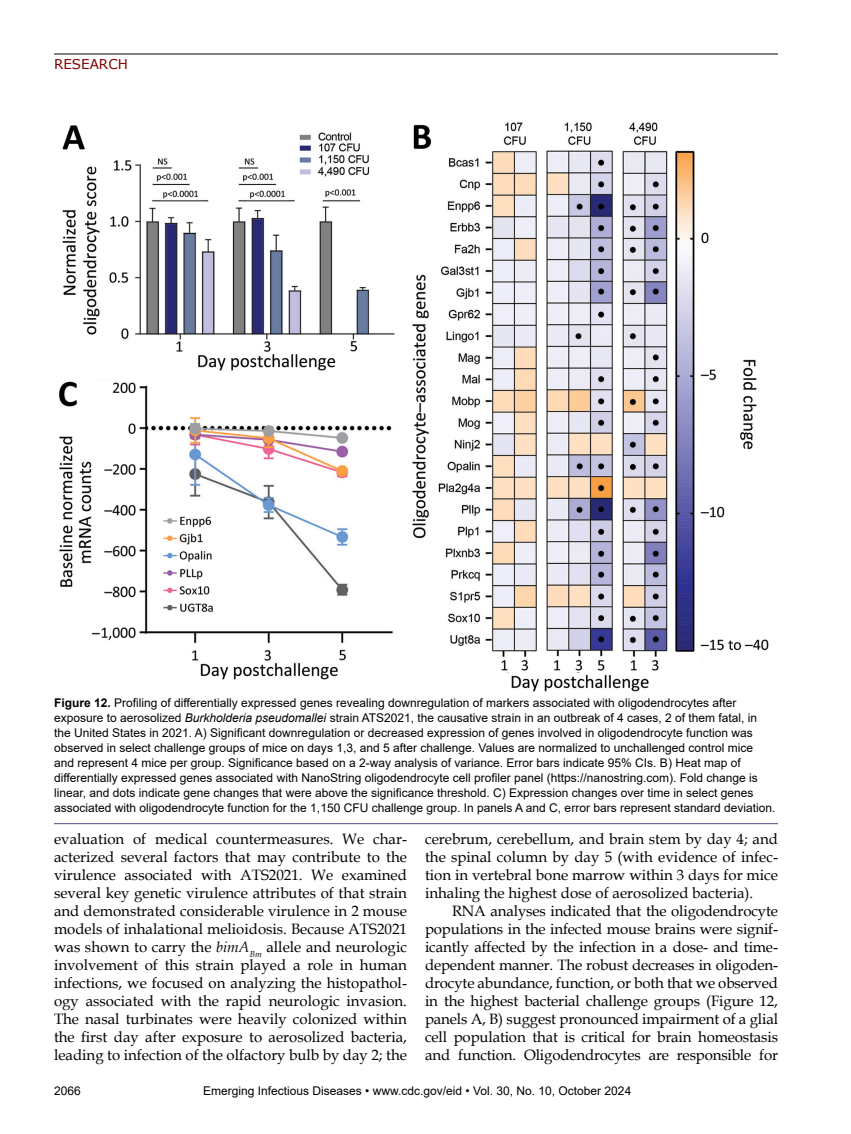
<style>
.page{position:relative;width:851px;height:1134px;background:#fff}
.page>*{position:absolute;margin:0;border:0;box-sizing:border-box;transform-origin:0 0}
.t1{font:15px/18px "Book Antiqua";color:#000;text-align:justify}
.t2{font:13.5px "Verdana";color:#820200}
.t3{font:12px/15px "Arial";color:#000}
.s1{font-weight:700}
.s2{font-style:italic}
</style>
<div class="page">
<hr style="left:54px;top:54px;width:724px;height:1px;background:#000">
<img style="left:59px;top:122px;width:710px;height:570px">
<hr style="left:54px;top:823px;width:724px;height:1px;background:#5a408e">
<p class="t2" style="left:54px;top:55px;width:75px">RESEARCH</p>
<p class="t3" style="left:54px;top:696px;width:723px"><span class="s1">Figure 12.</span> Profiling of differentially expressed genes revealing downregulation of markers associated with oligodendrocytes after exposure to aerosolized <span class="s2">Burkholderia pseudomallei</span> strain ATS2021, the causative strain in an outbreak of 4 cases, 2 of them fatal, in the United States in 2021. A) Significant downregulation or decreased expression of genes involved in oligodendrocyte function was observed in select challenge groups of mice on days 1,3, and 5 after challenge. Values are normalized to unchallenged control mice and represent 4 mice per group. Significance based on a 2-way analysis of variance. Error bars indicate 95% CIs. B) Heat map of differentially expressed genes associated with NanoString oligodendrocyte cell profiler panel (https://nanostring.com). Fold change is linear, and dots indicate gene changes that were above the significance threshold. C) Expression changes over time in select genes associated with oligodendrocyte function for the 1,150 CFU challenge group. In panels A and C, error bars represent standard deviation.</p>
<p class="t1" style="left:54px;top:829px;width:354px">evaluation of medical countermeasures. We char&shy;acterized several factors that may contribute to the virulence associated with ATS2021. We examined several key genetic virulence attributes of that strain and demonstrated considerable virulence in 2 mouse models of inhalational melioidosis. Because ATS2021 was shown to carry the <span class="s2">bimA</span><sub>Bm</sub> allele and neurologic involvement of this strain played a role in human infections, we focused on analyzing the histopathol&shy;ogy associated with the rapid neurologic invasion.<br>The nasal turbinates were heavily colonized within the first day after exposure to aerosolized bacteria, leading to infection of the olfactory bulb by day 2; the</p>
<p class="t1" style="left:425px;top:829px;width:354px">cerebrum, cerebellum, and brain stem by day 4; and the spinal column by day 5 (with evidence of infec&shy;tion in vertebral bone marrow within 3 days for mice inhaling the highest dose of aerosolized bacteria).</p>
<p class="t1" style="left:425px;top:901px;width:354px;text-indent:27px">RNA analyses indicated that the oligodendrocyte populations in the infected mouse brains were signif&shy;icantly affected by the infection in a dose- and time&shy;dependent manner. The robust decreases in oligoden&shy;drocyte abundance, function, or both that we observed in the highest bacterial challenge groups (Figure 12, panels A, B) suggest pronounced impairment of a glial cell population that is critical for brain homeostasis and function. Oligodendrocytes are responsible for</p>
<p class="t3" style="left:54px;top:1084px;width:28px">2066</p>
<p class="t3" style="left:203px;top:1084px;width:429px">Emerging Infectious Diseases • www.cdc.gov/eid • Vol. 30, No. 10, October 2024</p>
</div>
